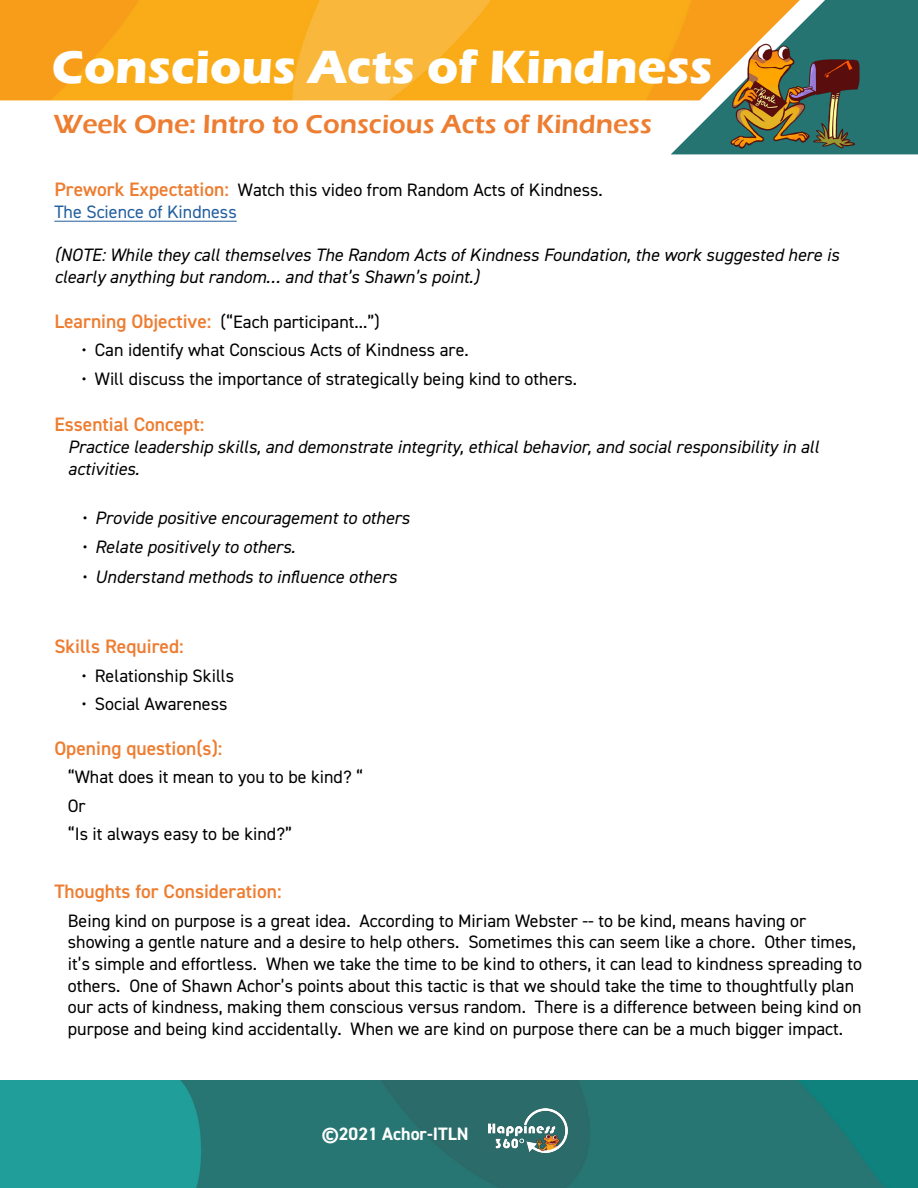
<style>
.page{position:relative;width:918px;height:1188px;background:#fff}
.page>*{position:absolute;margin:0;border:0;box-sizing:border-box;transform-origin:0 0}
.t1{font:700 48px "Eras ITC";color:#fff}
.t2{font:600 27px "Eras ITC";color:#ed7d31}
.t3{font:600 19.5px "DIN2014";color:#ed7d31}
.t4{font:18px/21.6px "DIN2014";color:#000}
.t5{font:italic 18px/21.6px "DIN2014";color:#000}
.t6{font:700 18px "DIN2014";color:#fff}
.s1{font-weight:600;font-size:19.5px;color:#ed7d31}
.s2{color:#215e9e}
</style>
<div class="page">
<img style="left:0;top:1080px;width:918px;height:108px">
<img style="left:0;top:0;width:671px;height:100px">
<img style="left:671px;top:0;width:247px;height:154px">
<img style="left:489px;top:1108px;width:79px;height:44px">
<img style="left:729px;top:43px;width:131px;height:105px">
<hr style="left:54px;top:221px;width:183px;height:1px;background:#215e9e">
<h1 class="t1" style="left:52px;top:40px;width:662px">Conscious Acts of Kindness</h1>
<h2 class="t2" style="left:54px;top:109px;width:599px">Week One: Intro to Conscious Acts of Kindness</h2>
<p class="t4" style="left:54px;top:179px;width:550px"><span class="s1">Prework Expectation:</span> Watch this video from Random Acts of Kindness.<br><span class="s2">The Science of Kindness</span></p>
<p class="t5" style="left:54px;top:244px;width:786px">(NOTE: While they call themselves The Random Acts of Kindness Foundation, the work suggested here is clearly anything but random… and that’s Shawn’s point.)</p>
<p class="t4" style="left:54px;top:311px;width:327px"><span class="s1">Learning Objective:</span> (“Each participant...”)</p>
<p class="t4" style="left:81px;top:339px;width:389px">• Can identify what Conscious Acts of Kindness are.</p>
<p class="t4" style="left:81px;top:367px;width:497px">• Will discuss the importance of strategically being kind to others.</p>
<p class="t3" style="left:54px;top:412px;width:151px">Essential Concept:</p>
<p class="t5" style="left:68px;top:436px;width:753px">Practice leadership skills, and demonstrate integrity, ethical behavior, and social responsibility in all activities.</p>
<p class="t5" style="left:81px;top:507px;width:330px">• Provide positive encouragement to others</p>
<p class="t5" style="left:81px;top:536px;width:215px">• Relate positively to others.</p>
<p class="t5" style="left:81px;top:566px;width:317px">• Understand methods to influence others</p>
<p class="t3" style="left:54px;top:634px;width:131px">Skills Required:</p>
<p class="t4" style="left:81px;top:664px;width:154px">• Relationship Skills</p>
<p class="t4" style="left:81px;top:693px;width:148px">• Social Awareness</p>
<p class="t3" style="left:54px;top:735px;width:170px">Opening question(s):</p>
<p class="t4" style="left:68px;top:763px;width:297px;line-height:28.3px">“What does it mean to you to be kind? “<br>Or<br>“Is it always easy to be kind?”</p>
<p class="t3" style="left:54px;top:879px;width:229px">Thoughts for Consideration:</p>
<p class="t4" style="left:68px;top:909px;width:796px">Being kind on purpose is a great idea. According to Miriam Webster -- to be kind, means having or showing a gentle nature and a desire to help others. Sometimes this can seem like a chore. Other times, it’s simple and effortless. When we take the time to be kind to others, it can lead to kindness spreading to others. One of Shawn Achor’s points about this tactic is that we should take the time to thoughtfully plan our acts of kindness, making them conscious versus random. There is a difference between being kind on purpose and being kind accidentally. When we are kind on purpose there can be a much bigger impact.</p>
<p class="t6" style="left:322px;top:1122px;width:148px">©2021 Achor-ITLN</p>
</div>
